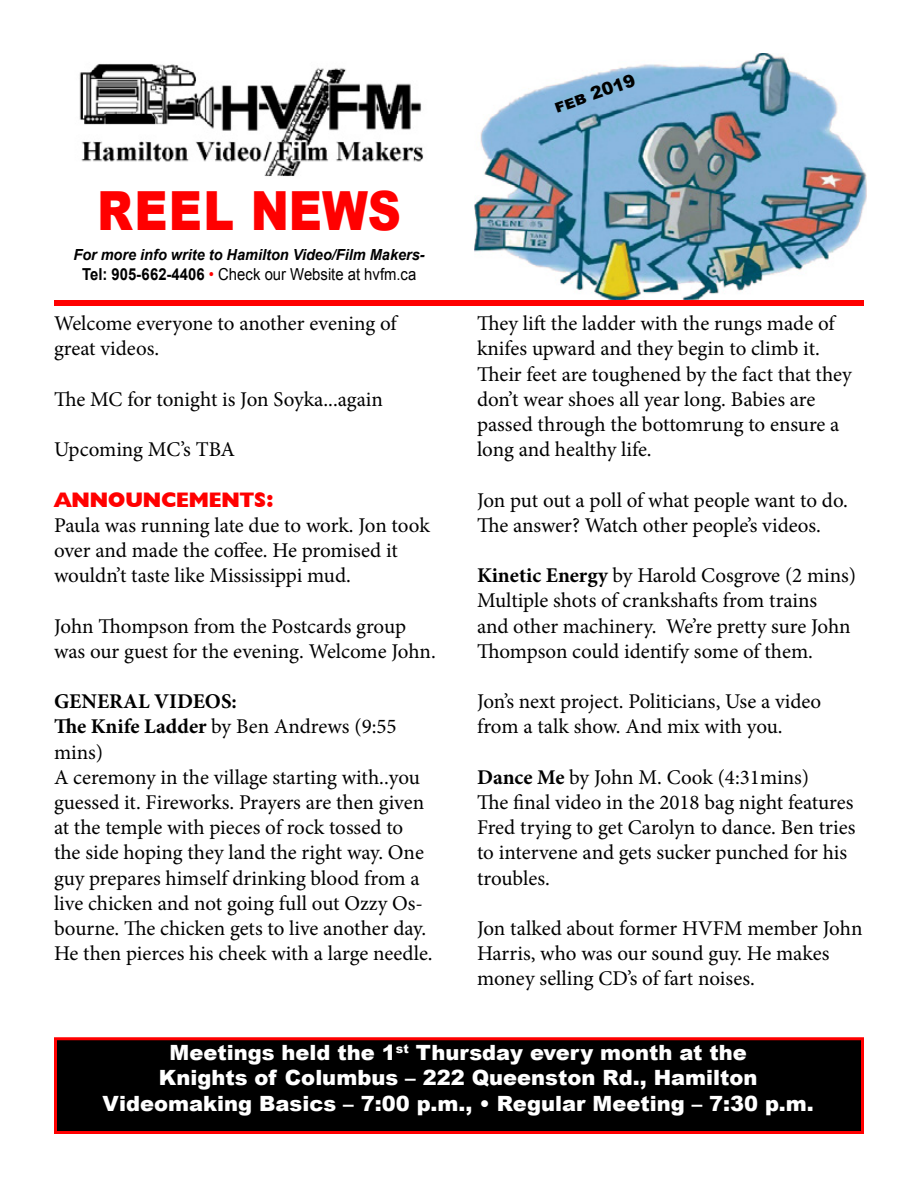
<style>
.page{position:relative;width:918px;height:1188px;background:#fff}
.page>*{position:absolute;margin:0;border:0;box-sizing:border-box;transform-origin:0 0}
.t1{font:900 54px "Arial";letter-spacing:.015em;color:#f00;scale:.85 1}
.t2{font:21px/25.2px "Minion Pro";letter-spacing:-.005em;color:#000}
.t3{font:900 21px/25.5px "Arial";color:#fff;text-align:center}
.t4{font:800 21px "Humanist 521 BT";color:#f00}
.t5{font:900 17.4px "Arial";color:#000}
.t6{font:16.5px "Arial";color:#000;scale:.9 1}
.t7{font:italic 700 15.3px "Arial";color:#000;scale:.95 1}
.s1{font-weight:700}
.s2{color:#f00}
</style>
<div class="page">
<img style="left:79px;top:64px;width:345px;height:113px">
<img style="left:474px;top:53px;width:393px;height:247px">
<div style="left:54px;top:300px;width:810px;height:6px;background:#f00"></div>
<div style="left:56px;top:1039px;width:806px;height:93px;background:#000"></div>
<div style="left:54px;top:1037px;width:810px;height:97px;border:3px solid #f00"></div>
<h1 class="t1" style="left:97px;top:172px;width:359px">REEL NEWS</h1>
<p class="t7" style="left:74px;top:245px;width:371px">For more info write to Hamilton Video/Film Makers-</p>
<p class="t6" style="left:82px;top:263px;width:373px"><span class="s1">Tel: 905-662-4406</span> <span class="s2">•</span> Check our Website at hvfm.ca</p>
<p class="t2" style="left:54px;top:311px;width:344px">Welcome everyone to another evening of great videos.</p>
<p class="t2" style="left:54px;top:387px;width:330px">The MC for tonight is Jon Soyka...again</p>
<p class="t2" style="left:54px;top:437px;width:183px">Upcoming MC’s TBA</p>
<p class="t4" style="left:54px;top:486px;width:221px">ANNOUNCEMENTS:</p>
<p class="t2" style="left:54px;top:513px;width:377px">Paula was running late due to work. Jon took over and made the coffee. He promised it wouldn’t taste like Mississippi mud.</p>
<p class="t2" style="left:54px;top:613px;width:383px">John Thompson from the Postcards group was our guest for the evening. Welcome John.</p>
<p class="t2" style="left:54px;top:689px;width:380px"><span class="s1">GENERAL VIDEOS:<br>The Knife Ladder</span> by Ben Andrews (9:55 mins)<br>A ceremony in the village starting with..you guessed it. Fireworks. Prayers are then given at the temple with pieces of rock tossed to the side hoping they land the right way. One guy prepares himself drinking blood from a live chicken and not going full out Ozzy Os&shy;bourne. The chicken gets to live another day.<br>He then pierces his cheek with a large needle.</p>
<p class="t5" style="left:551px;top:95px;width:86px;rotate:-19deg">f eb 2019</p>
<p class="t2" style="left:477px;top:311px;width:376px">They lift the ladder with the rungs made of knifes upward and they begin to climb it.<br>Their feet are toughened by the fact that they don’t wear shoes all year long. Babies are passed through the bottomrung to ensure a long and healthy life.</p>
<p class="t2" style="left:477px;top:487px;width:372px">Jon put out a poll of what people want to do.<br>The answer? Watch other people’s videos.</p>
<p class="t2" style="left:477px;top:563px;width:381px"><span class="s1">Kinetic Energy</span> by Harold Cosgrove (2 mins)<br>Multiple shots of crankshafts from trains<br>and other machinery. We’re pretty sure John Thompson could identify some of them.</p>
<p class="t2" style="left:477px;top:689px;width:346px">Jon’s next project. Politicians, Use a video from a talk show. And mix with you.</p>
<p class="t2" style="left:477px;top:765px;width:380px"><span class="s1">Dance Me</span> by John M. Cook (4:31mins)<br>The final video in the 2018 bag night features Fred trying to get Carolyn to dance. Ben tries to intervene and gets sucker punched for his troubles.</p>
<p class="t2" style="left:477px;top:916px;width:387px">Jon talked about former HVFM member John<br>Harris, who was our sound guy. He makes money selling CD’s of fart noises.</p>
<p class="t3" style="left:103px;top:1039px;width:713px">Meetings held the 1<sup>st</sup> Thursday every month at the<br>Knights of Columbus – 222 Queenston Rd., Hamilton<br>Videomaking Basics – 7:00 p.m., • Regular Meeting – 7:30 p.m.</p>
</div>
